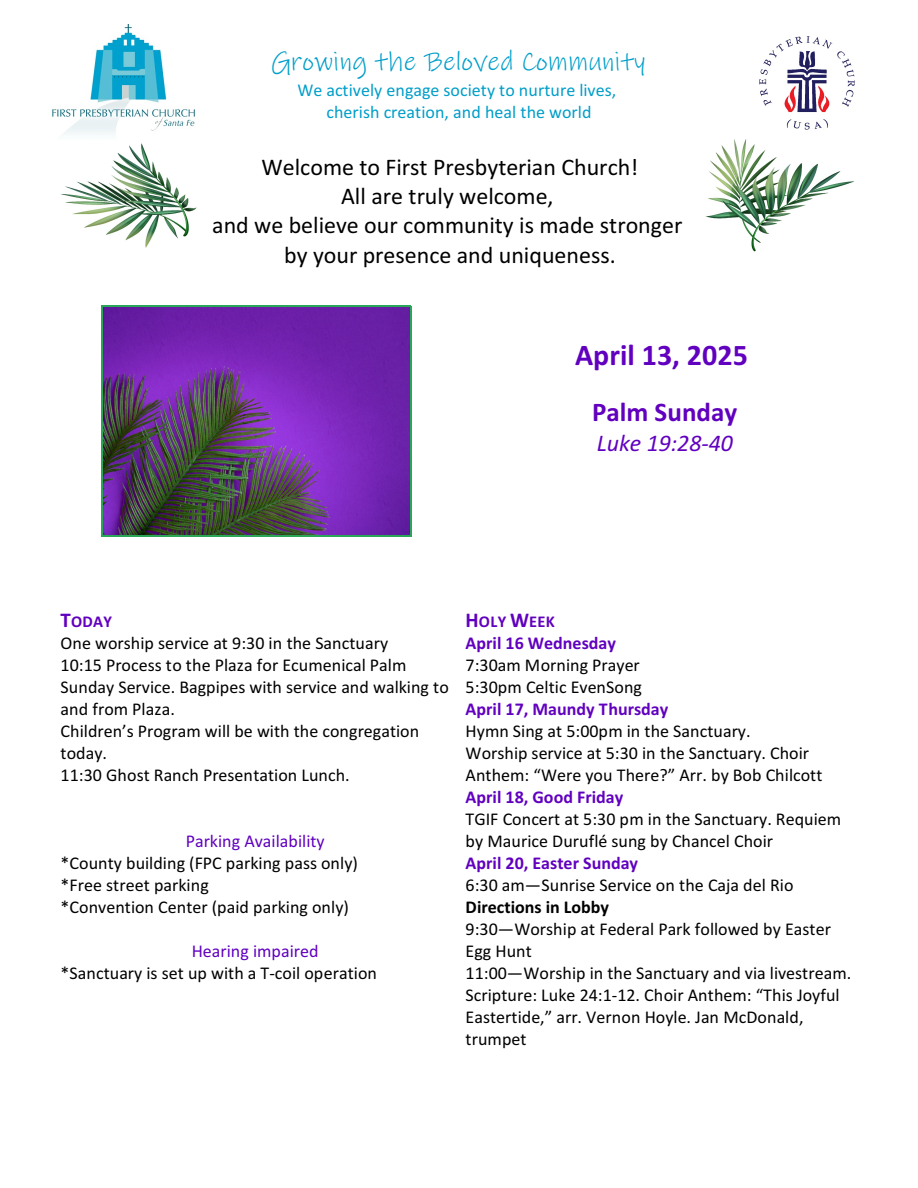
<style>
.page{position:relative;width:918px;height:1188px;background:#fff}
.page>*{position:absolute;margin:0;border:0;box-sizing:border-box;transform-origin:0 0}
.t1{font:700 30px "Calibri";letter-spacing:.005em;color:#6100bf}
.t2{font:27px "Ink Free";letter-spacing:.005em;color:#009ec9}
.t3{font:700 27px "Calibri";color:#6100bf}
.t4{font:24px/29.4px "Calibri";color:#000;text-align:center}
.t5{font:italic 24px "Calibri";color:#6100bf}
.t6{font:18px/21.9px "Calibri";color:#000}
.t7{font:700 18px "Calibri";color:#6100bf}
.t8{font:18px/21.9px "Calibri";color:#009ec9;text-align:center}
.t9{font:18px "Calibri";color:#6100bf}
.t10{font:700 18px "Calibri";color:#000}
.t11{font:700 16.5px "Calibri";letter-spacing:.015em;color:#6100bf}
.s1{font-size:21px}
</style>
<div class="page">
<img style="left:52px;top:24px;width:143px;height:111px">
<img style="left:61px;top:143px;width:136px;height:105px">
<img style="left:706px;top:140px;width:148px;height:112px">
<img style="left:103px;top:307px;width:307px;height:228px">
<hr style="left:102px;top:306px;width:1px;height:230px;background:#29a657">
<hr style="left:410px;top:306px;width:1px;height:230px;background:#29a657">
<hr style="left:102px;top:306px;width:309px;height:1px;background:#29a657">
<hr style="left:102px;top:535px;width:309px;height:2px;background:#29a657">
<img style="left:759px;top:36px;width:95px;height:94px">
<h2 class="t2" style="left:271px;top:52px;width:376px">Growing the Beloved Community</h2>
<p class="t8" style="left:297px;top:80px;width:320px">We actively engage society to nurture lives, cherish creation, and heal the world</p>
<h3 class="t4" style="left:212px;top:154px;width:472px">Welcome to First Presbyterian Church!<br>All are truly welcome,<br>and we believe our community is made stronger by your presence and uniqueness.</h3>
<h1 class="t1" style="left:575px;top:343px;width:174px">April 13, 2025</h1>
<h2 class="t3" style="left:592px;top:401px;width:147px">Palm Sunday</h2>
<h3 class="t5" style="left:597px;top:433px;width:138px">Luke 19:28-40</h3>
<p class="t11" style="left:61px;top:614px;width:53px"><span class="s1">T</span>ODAY</p>
<p class="t6" style="left:61px;top:634px;width:390px">One worship service at 9:30 in the Sanctuary<br>10:15 Process to the Plaza for Ecumenical Palm Sunday Service. Bagpipes with service and walking to and from Plaza.<br>Children’s Program will be with the congregation today.<br>11:30 Ghost Ranch Presentation Lunch.</p>
<p class="t9" style="left:186px;top:834px;width:141px">Parking Availability</p>
<p class="t6" style="left:61px;top:854px;width:299px">*County building (FPC parking pass only) *Free street parking<br>*Convention Center (paid parking only)</p>
<p class="t9" style="left:192px;top:943px;width:128px">Hearing impaired</p>
<p class="t6" style="left:61px;top:963px;width:318px">*Sanctuary is set up with a T-coil operation</p>
<p class="t11" style="left:466px;top:614px;width:91px"><span class="s1">H</span>OLY <span class="s1">W</span>EEK</p>
<p class="t7" style="left:466px;top:636px;width:152px">April 16 Wednesday</p>
<p class="t6" style="left:466px;top:656px;width:178px">7:30am Morning Prayer<br>5:30pm Celtic EvenSong</p>
<p class="t7" style="left:466px;top:702px;width:204px">April 17, Maundy Thursday</p>
<p class="t6" style="left:466px;top:722px;width:358px">Hymn Sing at 5:00pm in the Sanctuary.<br>Worship service at 5:30 in the Sanctuary. Choir<br>Anthem: “Were you There?” Arr. by Bob Chilcott</p>
<p class="t7" style="left:466px;top:790px;width:159px">April 18, Good Friday</p>
<p class="t6" style="left:466px;top:810px;width:377px">TGIF Concert at 5:30 pm in the Sanctuary. Requiem by Maurice Duruflé sung by Chancel Choir</p>
<p class="t7" style="left:466px;top:856px;width:174px">April 20, Easter Sunday</p>
<p class="t6" style="left:466px;top:876px;width:329px">6:30 am—Sunrise Service on the Caja del Rio</p>
<p class="t10" style="left:466px;top:899px;width:145px">Directions in Lobby</p>
<p class="t6" style="left:466px;top:919px;width:387px">9:30—Worship at Federal Park followed by Easter Egg Hunt<br>11:00—Worship in the Sanctuary and via livestream.<br>Scripture: Luke 24:1-12. Choir Anthem: “This Joyful Eastertide,” arr. Vernon Hoyle. Jan McDonald, trumpet</p>
</div>
